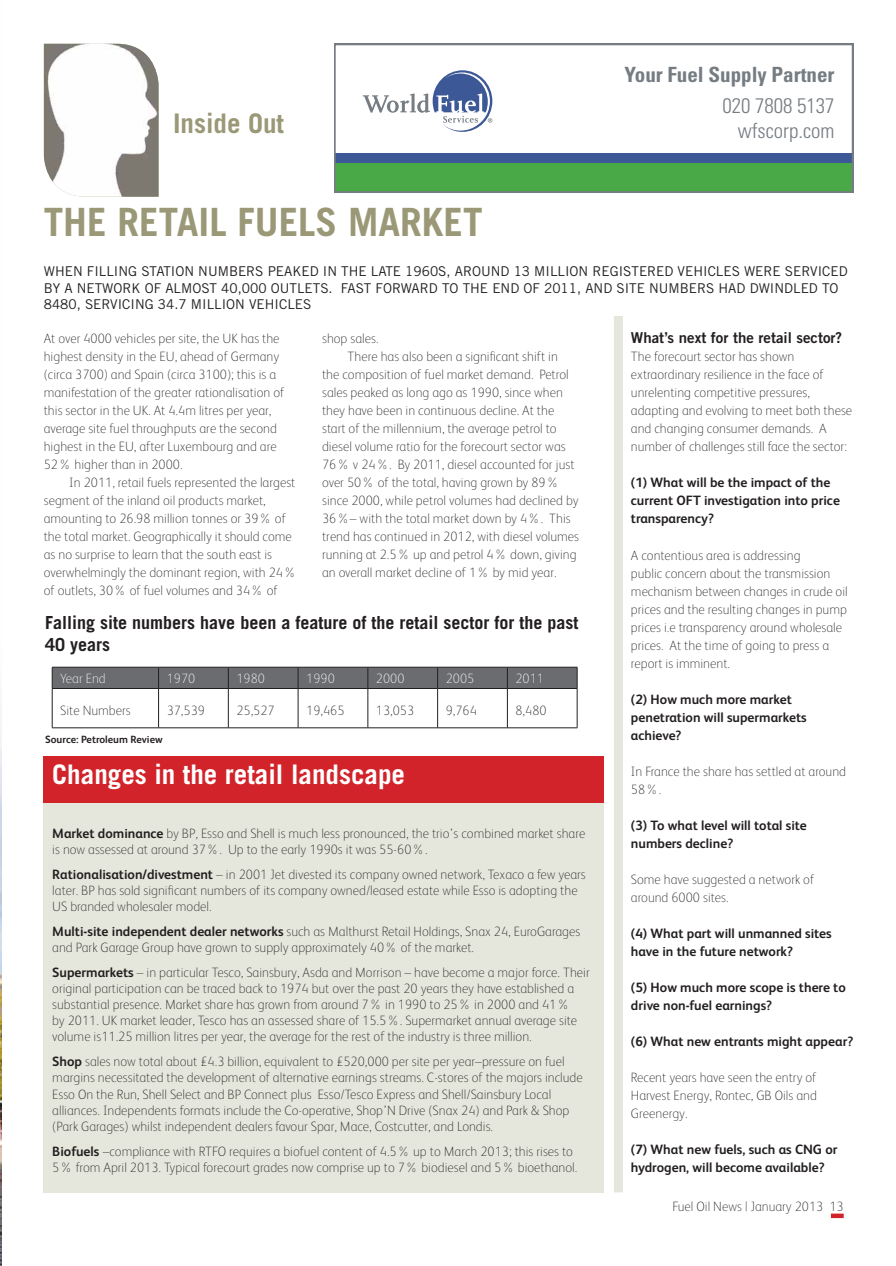
<style>
.page{position:relative;width:896px;height:1266px;background:#fff}
.page>*{position:absolute;margin:0;border:0;box-sizing:border-box;transform-origin:0 0}
.t1{font:700 39px "Trade Gothic LT Std";color:#9a9876}
.t2{font:700 27px "Trade Gothic LT Std";color:#fff}
.t3{font:700 27px "Trade Gothic LT Std";color:#9a9876}
.t4{font:300 condensed 21px "Univers";color:#757c82}
.t5{font:700 condensed 21px "Univers";color:#757c82}
.t6{font:700 18px/21.6px "Trade Gothic LT Std";color:#231f20}
.t7{font:15px "Trade Gothic LT Std Bd 2";color:#231f20}
.t8{font:100 13.5px/18px "FS Albert";color:#231f20}
.t9{font:700 13.5px/18px "FS Albert";color:#231f20}
.t10{font:13.5px/16.5px "Trade Gothic LT Std";color:#231f20}
.t11{font:100 13.5px "FS Albert";color:#fff}
.t12{font:700 10.5px "FS Albert";color:#231f20}
.s1{font-weight:700}
</style>
<div class="page">
<svg style="left:830px;top:1213px;width:13px;height:4px"></svg>
<div style="left:44px;top:755px;width:560px;height:437px;background:#e5e7dc"></div>
<div style="left:44px;top:755px;width:560px;height:47px;background:#d2232a"></div>
<hr style="left:52px;top:688px;width:106px;height:1px;background:#231f20">
<hr style="left:52px;top:688px;width:1px;height:39px;background:#231f20">
<hr style="left:52px;top:727px;width:106px;height:1px;background:#231f20">
<hr style="left:158px;top:688px;width:70px;height:1px;background:#231f20">
<hr style="left:158px;top:688px;width:1px;height:39px;background:#231f20">
<hr style="left:158px;top:727px;width:70px;height:1px;background:#231f20">
<hr style="left:228px;top:688px;width:70px;height:1px;background:#231f20">
<hr style="left:228px;top:688px;width:1px;height:39px;background:#231f20">
<hr style="left:228px;top:727px;width:70px;height:1px;background:#231f20">
<hr style="left:298px;top:688px;width:70px;height:1px;background:#231f20">
<hr style="left:298px;top:688px;width:1px;height:39px;background:#231f20">
<hr style="left:298px;top:727px;width:70px;height:1px;background:#231f20">
<hr style="left:368px;top:688px;width:69px;height:1px;background:#231f20">
<hr style="left:367px;top:688px;width:1px;height:39px;background:#231f20">
<hr style="left:368px;top:727px;width:69px;height:1px;background:#231f20">
<hr style="left:437px;top:688px;width:70px;height:1px;background:#231f20">
<hr style="left:437px;top:688px;width:1px;height:39px;background:#231f20">
<hr style="left:437px;top:727px;width:70px;height:1px;background:#231f20">
<svg style="left:52px;top:667px;width:526px;height:21px;background:#67686b"></svg>
<hr style="left:507px;top:688px;width:70px;height:1px;background:#231f20">
<hr style="left:507px;top:688px;width:1px;height:39px;background:#231f20">
<hr style="left:577px;top:688px;width:1px;height:39px;background:#231f20">
<hr style="left:507px;top:727px;width:70px;height:1px;background:#231f20">
<img style="left:0;top:730px;width:1px;height:535px">
<svg style="left:334px;top:44px;width:519px;height:149px"></svg>
<img style="left:44px;top:44px;width:114px;height:153px">
<div style="left:614px;top:316px;width:9px;height:876px;background:#e5e7dc"></div>
<h3 class="t5" style="left:624px;top:67px;width:211px">Your Fuel Supply Partner</h3>
<h3 class="t4" style="left:722px;top:98px;width:113px">020 7808 5137</h3>
<h2 class="t3" style="left:173px;top:114px;width:113px">Inside Out</h2>
<h3 class="t4" style="left:737px;top:123px;width:98px">wfscorp.com</h3>
<h1 class="t1" style="left:44px;top:208px;width:440px">THE RETAIL FUELS MARKET</h1>
<p class="t10" style="left:44px;top:263px;width:805px">WHEN FILLING STATION NUMBERS PEAKED IN THE LATE 1960S, AROUND 13 MILLION REGISTERED VEHICLES WERE SERVICED<br>BY A NETWORK OF ALMOST 40,000 OUTLETS. FAST FORWARD TO THE END OF 2011, AND SITE NUMBERS HAD DWINDLED TO<br>8480, SERVICING 34.7 MILLION VEHICLES</p>
<p class="t8" style="left:44px;top:331px;width:242px">At over 4000 vehicles per site, the UK has the highest density in the EU, ahead of Germany (circa 3700) and Spain (circa 3100); this is a manifestation of the greater rationalisation of this sector in the UK. At 4.4m litres per year, average site fuel throughputs are the second highest in the EU, after Luxembourg and are 52% higher than in 2000.</p>
<p class="t8" style="left:44px;top:475px;width:254px;text-indent:26px">In 2011, retail fuels represented the largest segment of the inland oil products market, amounting to 26.98 million tonnes or 39% of the total market. Geographically it should come as no surprise to learn that the south east is overwhelmingly the dominant region, with 24% of outlets, 30% of fuel volumes and 34% of</p>
<p class="t8" style="left:322px;top:331px;width:58px">shop sales.</p>
<p class="t8" style="left:347px;top:349px;width:212px">There has also been a significant shift in</p>
<p class="t8" style="left:322px;top:367px;width:248px">the composition of fuel market demand. Petrol</p>
<p class="t8" style="left:322px;top:385px;width:242px">sales peaked as long ago as 1990, since when</p>
<p class="t8" style="left:322px;top:403px;width:234px">they have been in continuous decline. At the</p>
<p class="t8" style="left:322px;top:421px;width:236px">start of the millennium, the average petrol to</p>
<p class="t8" style="left:322px;top:439px;width:245px">diesel volume ratio for the forecourt sector was</p>
<p class="t8" style="left:322px;top:457px;width:254px">76% v 24%. By 2011, diesel accounted for just</p>
<p class="t8" style="left:322px;top:475px;width:239px">over 50% of the total, having grown by 89%</p>
<p class="t8" style="left:322px;top:493px;width:258px">since 2000, while petrol volumes had declined by</p>
<p class="t8" style="left:322px;top:511px;width:250px">36%– with the total market down by 4%. This</p>
<p class="t8" style="left:322px;top:529px;width:258px">trend has continued in 2012, with diesel volumes</p>
<p class="t8" style="left:322px;top:547px;width:256px">running at 2.5% up and petrol 4% down, giving</p>
<p class="t8" style="left:322px;top:565px;width:236px">an overall market decline of 1% by mid year.</p>
<h3 class="t6" style="left:45px;top:614px;width:535px">Falling site numbers have been a feature of the retail sector for the past<br>40 years</h3>
<p class="t11" style="left:60px;top:673px;width:47px">Year End</p>
<p class="t11" style="left:167px;top:673px;width:30px">1970</p>
<p class="t11" style="left:236px;top:673px;width:30px">1980</p>
<p class="t11" style="left:306px;top:673px;width:30px">1990</p>
<p class="t11" style="left:376px;top:673px;width:30px">2000</p>
<p class="t11" style="left:445px;top:673px;width:30px">2005</p>
<p class="t11" style="left:515px;top:673px;width:30px">2011</p>
<p class="t8" style="left:60px;top:703px;width:72px">Site Numbers</p>
<p class="t8" style="left:167px;top:703px;width:40px">37,539</p>
<p class="t8" style="left:236px;top:703px;width:40px">25,527</p>
<p class="t8" style="left:306px;top:703px;width:40px">19,465</p>
<p class="t8" style="left:376px;top:703px;width:40px">13,053</p>
<p class="t8" style="left:445px;top:703px;width:33px">9,764</p>
<p class="t8" style="left:515px;top:703px;width:33px">8,480</p>
<p class="t12" style="left:45px;top:735px;width:119px">Source: Petroleum Review</p>
<h2 class="t2" style="left:52px;top:764px;width:354px">Changes in the retail landscape</h2>
<p class="t8" style="left:52px;top:826px;width:534px;line-height:16.2px"><span class="s1">Market dominance</span> by BP, Esso and Shell is much less pronounced, the trio’s combined market share is now assessed at around 37%. Up to the early 1990s it was 55-60%.</p>
<p class="t8" style="left:52px;top:867px;width:535px;line-height:16.2px"><span class="s1">Rationalisation/divestment</span> – in 2001 Jet divested its company owned network, Texaco a few years later. BP has sold significant numbers of its company owned/leased estate while Esso is adopting the<br>US branded wholesaler model.</p>
<p class="t8" style="left:52px;top:924px;width:529px;line-height:16.2px"><span class="s1">Multi-site independent dealer networks</span> such as Malthurst Retail Holdings, Snax 24, EuroGarages and Park Garage Group have grown to supply approximately 40% of the market.</p>
<p class="t8" style="left:52px;top:965px;width:539px;line-height:16.2px"><span class="s1">Supermarkets</span> – in particular Tesco, Sainsbury, Asda and Morrison – have become a major force. Their original participation can be traced back to 1974 but over the past 20 years they have established a substantial presence. Market share has grown from around 7% in 1990 to 25% in 2000 and 41%<br>by 2011. UK market leader, Tesco has an assessed share of 15.5%. Supermarket annual average site volume is11.25 million litres per year, the average for the rest of the industry is three million.</p>
<p class="t8" style="left:52px;top:1054px;width:532px;line-height:16.2px"><span class="s1">Shop</span> sales now total about £4.3 billion, equivalent to £520,000 per site per year–pressure on fuel margins necessitated the development of alternative earnings streams. C-stores of the majors include Esso On the Run, Shell Select and BP Connect plus Esso/Tesco Express and Shell/Sainsbury Local alliances. Independents formats include the Co-operative, Shop’N Drive (Snax 24) and Park &amp; Shop (Park Garages) whilst independent dealers favour Spar, Mace, Costcutter, and Londis.</p>
<p class="t8" style="left:52px;top:1144px;width:526px;line-height:16.2px"><span class="s1">Biofuels</span> –compliance with RTFO requires a biofuel content of 4.5% up to March 2013; this rises to<br>5% from April 2013. Typical forecourt grades now comprise up to 7% biodiesel and 5% bioethanol.</p>
<p class="t7" style="left:631px;top:333px;width:213px">What’s next for the retail sector?</p>
<p class="t8" style="left:631px;top:349px;width:223px">The forecourt sector has shown extraordinary resilience in the face of unrelenting competitive pressures, adapting and evolving to meet both these and changing consumer demands. A number of challenges still face the sector:</p>
<p class="t9" style="left:631px;top:475px;width:210px">(1) What will be the impact of the current OFT investigation into price transparency?</p>
<p class="t8" style="left:631px;top:547px;width:218px">A contentious area is addressing<br>public concern about the transmission mechanism between changes in crude oil prices and the resulting changes in pump prices i.e transparency around wholesale prices. At the time of going to press a report is imminent.</p>
<p class="t9" style="left:631px;top:691px;width:177px">(2) How much more market penetration will supermarkets achieve?</p>
<p class="t8" style="left:631px;top:763px;width:217px">In France the share has settled at around<br>58%.</p>
<p class="t9" style="left:631px;top:817px;width:177px">(3) To what level will total site numbers decline?</p>
<p class="t8" style="left:631px;top:871px;width:185px">Some have suggested a network of around 6000 sites.</p>
<p class="t9" style="left:631px;top:925px;width:202px">(4) What part will unmanned sites have in the future network?</p>
<p class="t9" style="left:631px;top:979px;width:216px">(5) How much more scope is there to drive non-fuel earnings?</p>
<p class="t9" style="left:631px;top:1033px;width:224px">(6) What new entrants might appear?</p>
<p class="t8" style="left:631px;top:1069px;width:187px;text-align:justify">Recent years have seen the entry of Harvest Energy, Rontec, GB Oils and Greenergy.</p>
<p class="t9" style="left:631px;top:1141px;width:208px">(7) What new fuels, such as CNG or hydrogen, will become available?</p>
<p class="t8" style="left:672px;top:1199px;width:173px">Fuel Oil News | January 2013 13</p>
</div>
